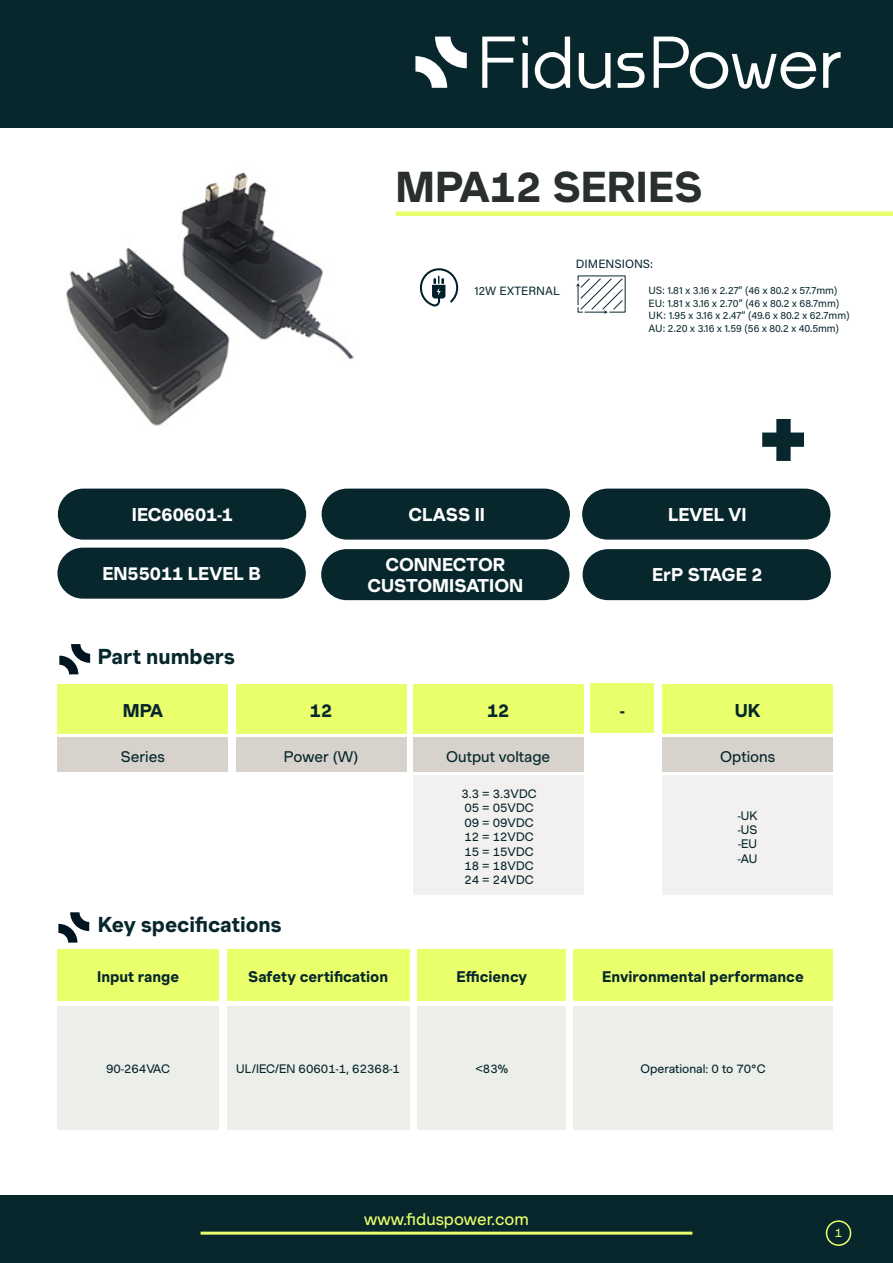
<style>
.page{position:relative;width:893px;height:1263px;background:#fff}
.page>*{position:absolute;margin:0;border:0;box-sizing:border-box;transform-origin:0 0}
._1st_Page_Part_Number{font:700 42px "Muoto";color:#292f2d}
.Green_Titles{font:700 21px "Muoto";color:#07272d}
._1st_Page_Features{font:700 18px "Muoto";color:#fff}
.Data_On_Left{font:700 18px "Muoto";color:#07272d}
.t1{font:16.5px "Muoto";color:#eaff6c}
.Data_On_Left-2{font:700 15px "Muoto";color:#07272d}
.Data_On_Left-3{font:15px "Muoto";color:#07272d}
.Data_On_Left-4{font:12px "Muoto";color:#07272d}
.Data_On_Left-5{font:12px "Acumin Variable Concept";color:#07272d}
.Data_On_Left-6{font:12px "Muoto";color:#eaff6c}
.Data_On_Left-7{font:10.5px "Acumin Variable Concept";color:#07272d}
</style>
<div class="page">
<div style="left:0;top:0;width:893px;height:128px;background:#07272d"></div>
<div style="left:0;top:1196px;width:893px;height:67px;background:#07272d"></div>
<hr style="left:201px;top:1231px;width:491px;height:3px;background:#eaff6c">
<div style="left:826px;top:1220px;width:25px;height:26px;border:2px solid #eaff6c;border-radius:50%"></div>
<div style="left:59px;top:489px;width:246px;height:50px;background:#07272d;border-radius:25px"></div>
<div style="left:58px;top:489px;width:248px;height:51px;border:2px solid #07272d;border-radius:25px"></div>
<div style="left:396px;top:211px;width:497px;height:5px;background:#eaff6c"></div>
<div style="left:58px;top:548px;width:247px;height:50px;background:#07272d;border-radius:25px"></div>
<div style="left:57px;top:548px;width:249px;height:51px;border:2px solid #07272d;border-radius:25px"></div>
<div style="left:583px;top:489px;width:247px;height:50px;background:#07272d;border-radius:25px"></div>
<div style="left:582px;top:489px;width:248px;height:51px;border:2px solid #07272d;border-radius:25px"></div>
<div style="left:322px;top:489px;width:247px;height:50px;background:#07272d;border-radius:25px"></div>
<div style="left:322px;top:489px;width:248px;height:51px;border:2px solid #07272d;border-radius:25px"></div>
<div style="left:322px;top:550px;width:247px;height:49px;background:#07272d;border-radius:25px"></div>
<div style="left:321px;top:549px;width:248px;height:51px;border:2px solid #07272d;border-radius:25px"></div>
<div style="left:583px;top:550px;width:247px;height:49px;background:#07272d;border-radius:25px"></div>
<div style="left:583px;top:549px;width:248px;height:51px;border:2px solid #07272d;border-radius:25px"></div>
<div style="left:58px;top:684px;width:170px;height:49px;background:#eaff6c"></div>
<div style="left:236px;top:684px;width:170px;height:49px;background:#eaff6c"></div>
<div style="left:413px;top:684px;width:170px;height:49px;background:#eaff6c"></div>
<div style="left:58px;top:737px;width:170px;height:34px;background:#d7d2cb"></div>
<div style="left:413px;top:776px;width:170px;height:119px;background:#f3f1ef"></div>
<div style="left:663px;top:776px;width:170px;height:119px;background:#f3f1ef"></div>
<div style="left:663px;top:737px;width:170px;height:34px;background:#d7d2cb"></div>
<div style="left:236px;top:737px;width:170px;height:34px;background:#d7d2cb"></div>
<div style="left:417px;top:1006px;width:149px;height:123px;background:#eceeea"></div>
<div style="left:57px;top:1006px;width:162px;height:123px;background:#eceeea"></div>
<div style="left:573px;top:949px;width:260px;height:51px;background:#eaff6c"></div>
<div style="left:57px;top:949px;width:162px;height:51px;background:#eaff6c"></div>
<div style="left:227px;top:949px;width:182px;height:51px;background:#eaff6c"></div>
<div style="left:227px;top:1006px;width:182px;height:123px;background:#eceeea"></div>
<div style="left:417px;top:949px;width:149px;height:51px;background:#eaff6c"></div>
<div style="left:573px;top:1006px;width:260px;height:123px;background:#eceeea"></div>
<svg style="left:58px;top:912px;width:31px;height:30px"></svg>
<svg style="left:59px;top:644px;width:31px;height:30px"></svg>
<div style="left:590px;top:683px;width:64px;height:50px;background:#eaff6c"></div>
<div style="left:663px;top:684px;width:170px;height:49px;background:#eaff6c"></div>
<div style="left:413px;top:737px;width:170px;height:34px;background:#d7d2cb"></div>
<svg style="left:576px;top:275px;width:50px;height:39px"></svg>
<svg style="left:420px;top:268px;width:38px;height:38px"></svg>
<svg style="left:482px;top:37px;width:33px;height:51px"></svg>
<svg style="left:522px;top:37px;width:6px;height:51px"></svg>
<svg style="left:535px;top:37px;width:35px;height:52px"></svg>
<svg style="left:579px;top:53px;width:31px;height:36px"></svg>
<svg style="left:617px;top:53px;width:28px;height:35px"></svg>
<svg style="left:654px;top:37px;width:162px;height:52px"></svg>
<svg style="left:823px;top:52px;width:18px;height:36px"></svg>
<svg style="left:415px;top:37px;width:52px;height:51px"></svg>
<img style="left:762px;top:420px;width:42px;height:41px">
<img style="left:66px;top:172px;width:288px;height:254px">
<p class="_1st_Page_Part_Number" style="left:396px;top:155px;width:308px">MPA12 SERIES</p>
<p class="Data_On_Left-5" style="left:576px;top:256px;width:79px">DIMENSIONS:</p>
<p class="Data_On_Left-5" style="left:474px;top:282px;width:87px">12W EXTERNAL</p>
<p class="Data_On_Left-7" style="left:649px;top:283px;width:190px">US: 1.81 x 3.16 x 2.27” (46 x 80.2 x 57.7mm)</p>
<p class="Data_On_Left-7" style="left:649px;top:296px;width:192px">EU: 1.81 x 3.16 x 2.70” (46 x 80.2 x 68.7mm)</p>
<p class="Data_On_Left-7" style="left:649px;top:308px;width:203px">UK: 1.95 x 3.16 x 2.47” (49.6 x 80.2 x 62.7mm)</p>
<p class="Data_On_Left-7" style="left:649px;top:321px;width:192px">AU: 2.20 x 3.16 x 1.59 (56 x 80.2 x 40.5mm)</p>
<p class="_1st_Page_Features" style="left:132px;top:501px;width:103px">IEC60601-1</p>
<p class="_1st_Page_Features" style="left:408px;top:501px;width:78px">CLASS II</p>
<p class="_1st_Page_Features" style="left:668px;top:501px;width:80px">LEVEL VI</p>
<p class="_1st_Page_Features" style="left:102px;top:561px;width:160px">EN55011 LEVEL B</p>
<p class="Green_Titles" style="left:98px;top:641px;width:139px">Part numbers</p>
<p class="_1st_Page_Features" style="left:385px;top:551px;width:121px">CONNECTOR</p>
<p class="_1st_Page_Features" style="left:367px;top:572px;width:157px">CUSTOMISATION</p>
<p class="Data_On_Left" style="left:123px;top:697px;width:42px">MPA</p>
<p class="Data_On_Left" style="left:310px;top:697px;width:24px">12</p>
<p class="Data_On_Left" style="left:487px;top:697px;width:24px">12</p>
<p class="_1st_Page_Features" style="left:652px;top:561px;width:112px">ErP STAGE 2</p>
<p class="Data_On_Left" style="left:620px;top:697px;width:6px">-</p>
<p class="Data_On_Left" style="left:735px;top:697px;width:27px">UK</p>
<p class="Data_On_Left-3" style="left:121px;top:745px;width:46px">Series</p>
<p class="Data_On_Left-3" style="left:284px;top:745px;width:76px">Power (W)</p>
<p class="Data_On_Left-3" style="left:446px;top:745px;width:106px">Output voltage</p>
<p class="Data_On_Left-3" style="left:720px;top:745px;width:56px">Options</p>
<p class="Data_On_Left-4" style="left:461px;top:785px;width:77px">3.3 = 3.3VDC</p>
<p class="Data_On_Left-4" style="left:464px;top:799px;width:71px">05 = 05VDC</p>
<p class="Data_On_Left-4" style="left:464px;top:814px;width:71px">09 = 09VDC</p>
<p class="Data_On_Left-4" style="left:464px;top:828px;width:71px">12 = 12VDC</p>
<p class="Data_On_Left-4" style="left:464px;top:842px;width:71px">15 = 15VDC</p>
<p class="Data_On_Left-4" style="left:464px;top:857px;width:71px">18 = 18VDC</p>
<p class="Data_On_Left-4" style="left:464px;top:871px;width:71px">24 = 24VDC</p>
<p class="Data_On_Left-4" style="left:738px;top:806px;width:21px">-UK</p>
<p class="Data_On_Left-4" style="left:738px;top:821px;width:21px">-US</p>
<p class="Data_On_Left-4" style="left:738px;top:835px;width:20px">-EU</p>
<p class="Data_On_Left-4" style="left:738px;top:850px;width:21px">-AU</p>
<p class="Green_Titles" style="left:98px;top:909px;width:185px">Key specifications</p>
<p class="Data_On_Left-2" style="left:97px;top:965px;width:84px">Input range</p>
<p class="Data_On_Left-2" style="left:248px;top:965px;width:141px">Safety certification</p>
<p class="Data_On_Left-2" style="left:456px;top:965px;width:72px">Efficiency</p>
<p class="Data_On_Left-2" style="left:602px;top:965px;width:203px">Environmental performance</p>
<p class="Data_On_Left-4" style="left:106px;top:1060px;width:65px">90-264VAC</p>
<p class="Data_On_Left-4" style="left:236px;top:1060px;width:165px">UL/IEC/EN 60601-1, 62368-1</p>
<p class="Data_On_Left-4" style="left:475px;top:1060px;width:34px">&lt;83%</p>
<p class="Data_On_Left-4" style="left:640px;top:1060px;width:127px">Operational: 0 to 70°C</p>
<h3 class="t1" style="left:364px;top:1207px;width:166px">www.fiduspower.com</h3>
<p class="Data_On_Left-6" style="left:835px;top:1224px;width:9px">1</p>
</div>
